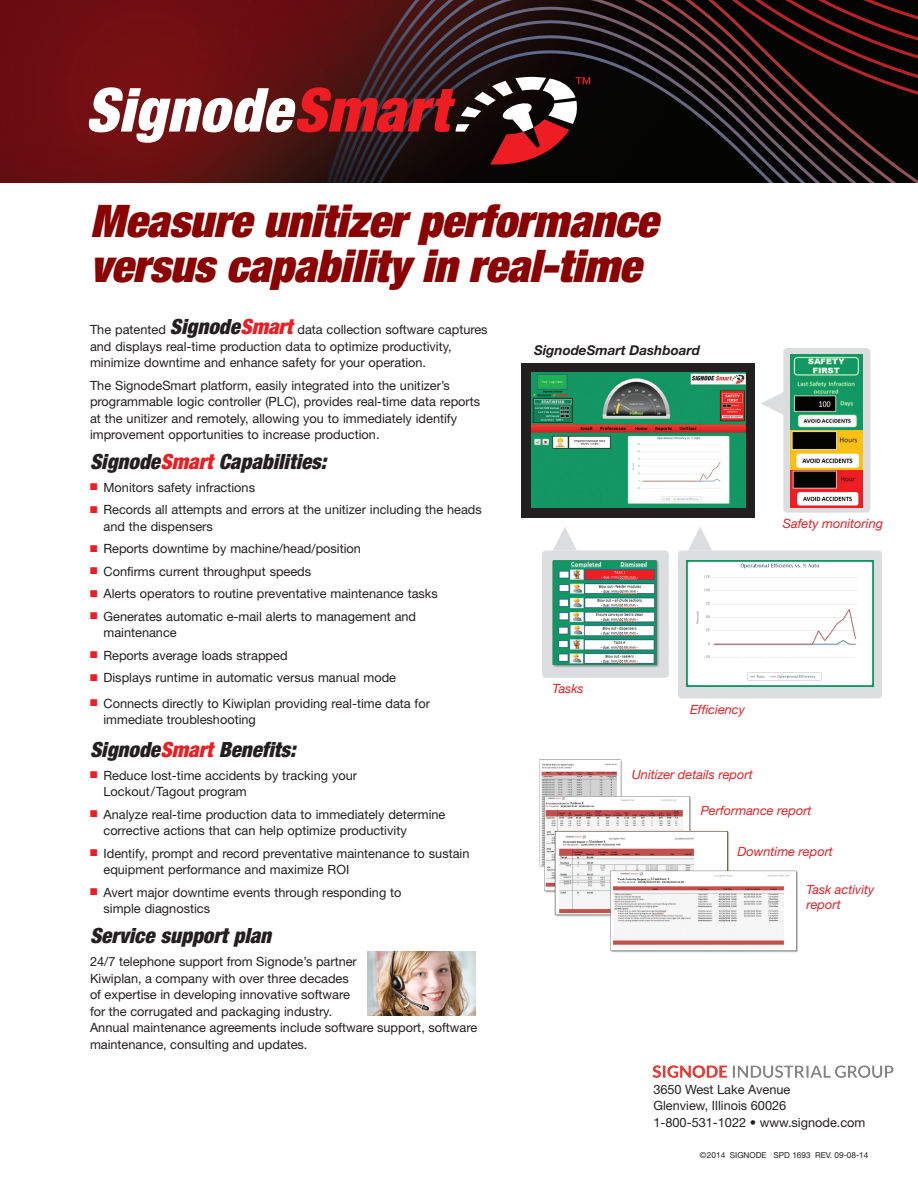
<style>
.page{position:relative;width:918px;height:1188px;background:#fff}
.page>*{position:absolute;margin:0;border:0;box-sizing:border-box;transform-origin:0 0}
.t1{font:italic 900 condensed 45px/45px "Helvetica Neue LT Std";color:#8b0202}
.t2{font:italic 900 condensed 21px "Helvetica Neue LT Std";color:#231f20}
.t3{font:italic 700 13.5px "Helvetica Neue LT Std";color:#231f20}
.t4{font:12.75px/16.5px "Helvetica Neue LT Std";color:#231f20}
.t5{font:italic 12.75px/15px "Helvetica Neue LT Std";color:#ee1d23}
.t6{font:8.25px "Helvetica Neue LT Std";color:#231f20}
.s1{font-weight:900;font-style:italic;font-stretch:condensed;font-size:21px}
.s2{font-weight:900;font-style:italic;font-stretch:condensed;font-size:21px;color:#ee1d23}
.s3{color:#ee1d23}
</style>
<div class="page">
<img style="left:0;top:0;width:918px;height:183px">
<div style="left:522px;top:363px;width:233px;height:155px;background:#231f20"></div>
<div style="left:783px;top:348px;width:87px;height:165px;background:#dcdddf;border-radius:4px"></div>
<div style="left:542px;top:550px;width:127px;height:128px;background:#dcdddf;border-radius:4px"></div>
<div style="left:678px;top:550px;width:204px;height:148px;background:#dcdddf;border-radius:4px"></div>
<svg style="left:761px;top:392px;width:23px;height:24px"></svg>
<svg style="left:688px;top:527px;width:24px;height:23px"></svg>
<svg style="left:553px;top:527px;width:24px;height:23px"></svg>
<img style="left:687px;top:560px;width:187px;height:126px">
<img style="left:790px;top:469px;width:73px;height:39px">
<img style="left:790px;top:429px;width:73px;height:40px">
<img style="left:790px;top:354px;width:73px;height:75px">
<img style="left:552px;top:560px;width:107px;height:107px">
<img style="left:539px;top:759px;width:259px;height:194px">
<img style="left:531px;top:372px;width:215px;height:136px">
<svg style="left:87px;top:75px;width:503px;height:94px;background:#713839"></svg>
<img style="left:367px;top:951px;width:108px;height:65px">
<img style="left:652px;top:1065px;width:242px;height:13px">
<h1 class="t1" style="left:90px;top:198px;width:569px">Measure unitizer performance versus capability in real-time</h1>
<p class="t4" style="left:90px;top:322px;width:399px">The patented <span class="s1">Signode</span><span class="s2">Smart</span> data collection software captures and displays real-time production data to optimize productivity, minimize downtime and enhance safety for your operation.</p>
<p class="t4" style="left:90px;top:377px;width:392px">The SignodeSmart platform, easily integrated into the unitizer’s programmable logic controller (PLC), provides real-time data reports at the unitizer and remotely, allowing you to immediately identify improvement opportunities to increase production.</p>
<h2 class="t2" style="left:90px;top:449px;width:238px">Signode<span class="s3">Smart</span> Capabilities:</h2>
<p class="t4" style="left:90px;top:479px;width:167px"><span class="s3">■</span> Monitors safety infractions</p>
<p class="t4" style="left:104px;top:502px;width:380px;text-indent:-14px"><span class="s3">■</span> Records all attempts and errors at the unitizer including the heads and the dispensers</p>
<p class="t4" style="left:90px;top:541px;width:273px"><span class="s3">■</span> Reports downtime by machine/head/position</p>
<p class="t4" style="left:90px;top:563px;width:223px"><span class="s3">■</span> Confirms current throughput speeds</p>
<p class="t4" style="left:90px;top:586px;width:349px"><span class="s3">■</span> Alerts operators to routine preventative maintenance tasks</p>
<p class="t4" style="left:104px;top:608px;width:314px;text-indent:-14px"><span class="s3">■</span> Generates automatic e-mail alerts to management and maintenance</p>
<p class="t4" style="left:90px;top:647px;width:199px"><span class="s3">■</span> Reports average loads strapped</p>
<p class="t4" style="left:90px;top:670px;width:308px"><span class="s3">■</span> Displays runtime in automatic versus manual mode</p>
<p class="t4" style="left:104px;top:695px;width:328px;text-indent:-14px"><span class="s3">■</span> Connects directly to Kiwiplan providing real-time data for immediate troubleshooting</p>
<h2 class="t2" style="left:90px;top:737px;width:207px">Signode<span class="s3">Smart</span> Benefits:</h2>
<p class="t4" style="left:104px;top:767px;width:255px;text-indent:-14px"><span class="s3">■</span> Reduce lost-time accidents by tracking your<br>Lockout/Tagout program</p>
<p class="t4" style="left:104px;top:806px;width:343px;text-indent:-14px"><span class="s3">■</span> Analyze real-time production data to immediately determine corrective actions that can help optimize productivity</p>
<p class="t4" style="left:104px;top:845px;width:368px;text-indent:-14px"><span class="s3">■</span> Identify, prompt and record preventative maintenance to sustain equipment performance and maximize ROI</p>
<p class="t4" style="left:104px;top:884px;width:300px;text-indent:-14px"><span class="s3">■</span> Avert major downtime events through responding to simple diagnostics</p>
<h2 class="t2" style="left:90px;top:923px;width:183px">Service support plan</h2>
<p class="t4" style="left:90px;top:953px;width:389px">24/7 telephone support from Signode’s partner<br>Kiwiplan, a company with over three decades<br>of expertise in developing innovative software<br>for the corrugated and packaging industry.<br>Annual maintenance agreements include software support, software maintenance, consulting and updates.</p>
<p class="t3" style="left:534px;top:341px;width:167px">SignodeSmart Dashboard</p>
<p class="t5" style="left:783px;top:516px;width:102px">Safety monitoring</p>
<p class="t5" style="left:553px;top:681px;width:33px">Tasks</p>
<p class="t5" style="left:690px;top:702px;width:56px">Efficiency</p>
<p class="t5" style="left:632px;top:767px;width:122px">Unitizer details report</p>
<p class="t5" style="left:701px;top:803px;width:112px">Performance report</p>
<p class="t5" style="left:737px;top:844px;width:97px">Downtime report</p>
<p class="t5" style="left:806px;top:882px;width:69px">Task activity report</p>
<p class="t4" style="left:653px;top:1081px;width:214px">3650 West Lake Avenue<br>Glenview, Illinois 60026<br>1-800-531-1022 • www.signode.com</p>
<p class="t6" style="left:700px;top:1150px;width:170px">©2014 SIGNODE SPD 1693 REV. 09-08-14</p>
</div>
